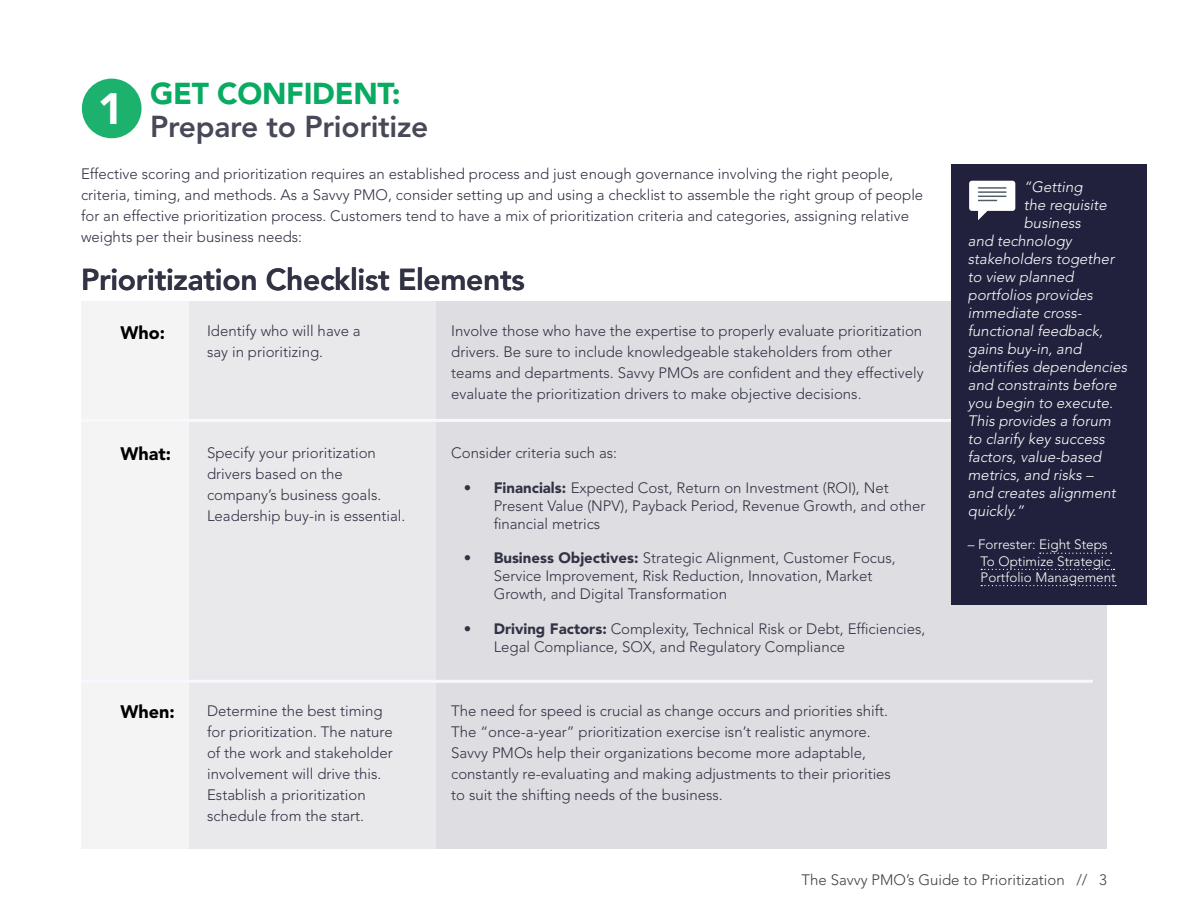
<style>
.page{position:relative;width:1188px;height:918px;background:#fff}
.page>*{position:absolute;margin:0;border:0;box-sizing:border-box;transform-origin:0 0}
.t1{font:900 43.5px "Avenir LT Std";color:#fff}
.t2{font:800 30px "Avenir LT Std";letter-spacing:-.01em;color:#313244}
.t3{font:800 30px "Avenir LT Std";letter-spacing:-.01em;color:#484958}
.t4{font:900 30px "Avenir LT Std";letter-spacing:-.01em;color:#09aa61}
.t5{font:900 18px "Avenir LT Std";color:#000}
.t6{font:300 15px/21px "Avenir LT Std";color:#313244}
.t7{font:italic 300 15px "Avenir LT Std";color:#fff}
.t8{font:300 15px "Avenir LT Std";color:#414042}
.t9{font:300 13.5px/16.2px "Avenir LT Std";color:#fff}
.s1{font-weight:900}
</style>
<div class="page">
<div style="left:81px;top:301px;width:108px;height:548px;background:#f4f4f5"></div>
<div style="left:189px;top:301px;width:249px;height:548px;background:#e9e9ec"></div>
<div style="left:437px;top:301px;width:670px;height:548px;background:#dedee2"></div>
<hr style="left:81px;top:419px;width:882px;height:3px;background:#f5f9ff">
<hr style="left:81px;top:680px;width:1012px;height:3px;background:#f5f9ff">
<div style="left:951px;top:164px;width:195px;height:440px;background:#21213d"></div>
<svg style="left:1040px;top:553px;width:72px;height:1px"></svg>
<svg style="left:981px;top:569px;width:134px;height:1px"></svg>
<svg style="left:981px;top:585px;width:135px;height:1px"></svg>
<div style="left:969px;top:181px;width:46px;height:30px;background:#fff;border-radius:3px"></div>
<hr style="left:978px;top:187px;width:29px;height:2px;background:#4f5c63">
<hr style="left:978px;top:191px;width:29px;height:2px;background:#4f5c63">
<svg style="left:978px;top:196px;width:29px;height:24px"></svg>
<div style="left:82px;top:79px;width:60px;height:59px;background:#1db16e;border-radius:50%"></div>
<h2 class="t4" style="left:150px;top:75px;width:252px">GET CONFIDENT:</h2>
<h2 class="t3" style="left:150px;top:109px;width:280px">Prepare to Prioritize</h2>
<p class="t6" style="left:81px;top:163px;width:844px">Effective scoring and prioritization requires an established process and just enough governance involving the right people, criteria, timing, and methods. As a Savvy PMO, consider setting up and using a checklist to assemble the right group of people for an effective prioritization process. Customers tend to have a mix of prioritization criteria and categories, assigning relative weights per their business needs:</p>
<h1 class="t1" style="left:98px;top:83px;width:27px">1</h1>
<h2 class="t2" style="left:81px;top:262px;width:445px">Prioritization Checklist Elements</h2>
<p class="t5" style="left:121px;top:321px;width:46px">Who:</p>
<p class="t6" style="left:207px;top:321px;width:155px">Identify who will have a say in prioritizing.</p>
<p class="t6" style="left:451px;top:321px;width:474px">Involve those who have the expertise to properly evaluate prioritization drivers. Be sure to include knowledgeable stakeholders from other teams and departments. Savvy PMOs are confident and they effectively evaluate the prioritization drivers to make objective decisions.</p>
<p class="t5" style="left:121px;top:443px;width:52px">What:</p>
<p class="t6" style="left:207px;top:442px;width:200px">Specify your prioritization drivers based on the company’s business goals.<br>Leadership buy-in is essential.</p>
<p class="t6" style="left:451px;top:442px;width:167px">Consider criteria such as:</p>
<p class="t6" style="left:494px;top:479px;width:433px;line-height:18px;text-indent:-30px">• <span class="s1">Financials:</span> Expected Cost, Return on Investment (ROI), Net<br>Present Value (NPV), Payback Period, Revenue Growth, and other financial metrics</p>
<p class="t6" style="left:494px;top:549px;width:404px;line-height:18px;text-indent:-30px">• <span class="s1">Business Objectives:</span> Strategic Alignment, Customer Focus,<br>Service Improvement, Risk Reduction, Innovation, Market<br>Growth, and Digital Transformation</p>
<p class="t6" style="left:494px;top:620px;width:433px;line-height:18px;text-indent:-30px">• <span class="s1">Driving Factors:</span> Complexity, Technical Risk or Debt, Efficiencies,<br>Legal Compliance, SOX, and Regulatory Compliance</p>
<p class="t5" style="left:121px;top:701px;width:56px">When:</p>
<p class="t6" style="left:207px;top:700px;width:187px">Determine the best timing for prioritization. The nature of the work and stakeholder involvement will drive this.<br>Establish a prioritization schedule from the start.</p>
<p class="t6" style="left:451px;top:700px;width:441px">The need for speed is crucial as change occurs and priorities shift.<br>The “once-a-year” prioritization exercise isn’t realistic anymore.<br>Savvy PMOs help their organizations become more adaptable, constantly re-evaluating and making adjustments to their priorities to suit the shifting needs of the business.</p>
<p class="t7" style="left:1024px;top:178px;width:60px">“Getting</p>
<p class="t7" style="left:1024px;top:196px;width:85px">the requisite</p>
<p class="t7" style="left:1024px;top:214px;width:58px">business</p>
<p class="t7" style="left:968px;top:232px;width:105px">and technology</p>
<p class="t7" style="left:968px;top:250px;width:148px">stakeholders together</p>
<p class="t7" style="left:968px;top:268px;width:107px">to view planned</p>
<p class="t7" style="left:968px;top:286px;width:127px">portfolios provides</p>
<p class="t7" style="left:968px;top:304px;width:115px">immediate cross-</p>
<p class="t7" style="left:968px;top:322px;width:137px">functional feedback,</p>
<p class="t7" style="left:968px;top:340px;width:115px">gains buy-in, and</p>
<p class="t7" style="left:968px;top:358px;width:161px">identifies dependencies</p>
<p class="t7" style="left:968px;top:376px;width:150px">and constraints before</p>
<p class="t7" style="left:968px;top:394px;width:147px">you begin to execute.</p>
<p class="t7" style="left:968px;top:412px;width:145px">This provides a forum</p>
<p class="t7" style="left:968px;top:430px;width:138px">to clarify key success</p>
<p class="t7" style="left:968px;top:448px;width:135px">factors, value-based</p>
<p class="t7" style="left:968px;top:466px;width:127px">metrics, and risks –</p>
<p class="t7" style="left:968px;top:484px;width:149px">and creates alignment</p>
<p class="t7" style="left:968px;top:502px;width:58px">quickly.”</p>
<p class="t9" style="left:981px;top:537px;width:137px;text-indent:-13px">– Forrester: Eight Steps<br>To Optimize Strategic<br>Portfolio Management</p>
<p class="t8" style="left:802px;top:871px;width:307px">The Savvy PMO’s Guide to Prioritization // 3</p>
</div>
